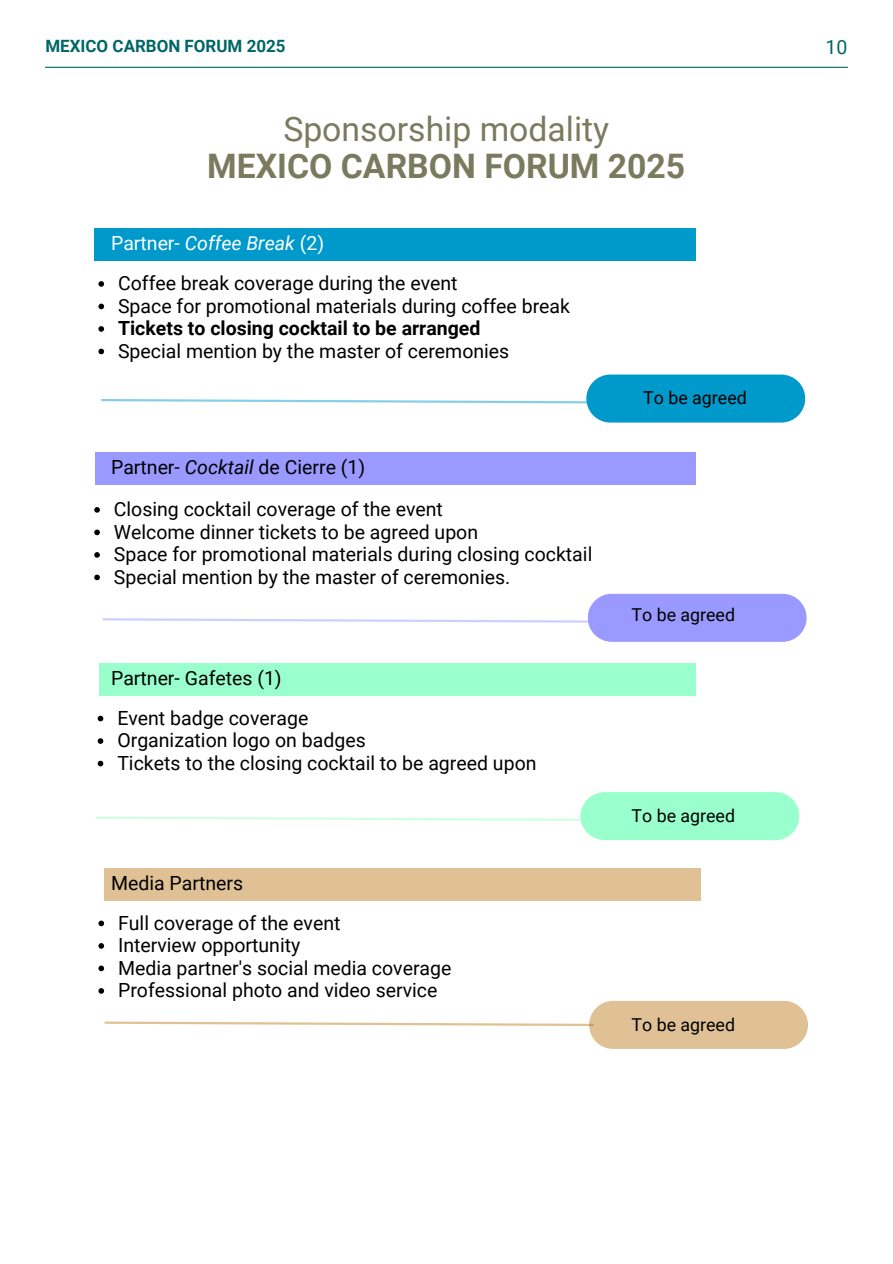
<style>
.page{position:relative;width:893px;height:1264px;background:#fff}
.page>*{position:absolute;margin:0;border:0;box-sizing:border-box;transform-origin:0 0}
.t1{font:700 33.75px/37.2px "Roboto";color:#7a7b5e;text-align:center}
.t2{font:19.5px "Roboto";color:#000}
.t3{font:700 19.5px "Roboto";color:#000}
.t4{font:19.5px "Roboto";color:#fff}
.t5{font:19.5px "Roboto";color:#066}
.t6{font:17.85px "Roboto";color:#000}
.t7{font:700 16.95px "Roboto";color:#066}
.s1{font-weight:400}
.s2{font-style:italic}
</style>
<div class="page">
<div style="left:94px;top:228px;width:601px;height:32px;background:#09c"></div>
<svg style="left:101px;top:399px;width:486px;height:5px"></svg>
<div style="left:586px;top:374px;width:218px;height:48px;background:#09c;border-radius:24px"></div>
<div style="left:95px;top:452px;width:600px;height:33px;background:#99f"></div>
<svg style="left:102px;top:618px;width:485px;height:4px"></svg>
<div style="left:587px;top:594px;width:219px;height:48px;background:#99f;border-radius:24px"></div>
<div style="left:589px;top:1000px;width:218px;height:48px;background:#dfc195;border-radius:24px"></div>
<svg style="left:104px;top:1021px;width:490px;height:5px"></svg>
<div style="left:104px;top:868px;width:596px;height:32px;background:#dfc195"></div>
<div style="left:99px;top:663px;width:596px;height:32px;background:#9fc"></div>
<svg style="left:95px;top:816px;width:485px;height:5px"></svg>
<div style="left:580px;top:792px;width:219px;height:48px;background:#9fc;border-radius:24px"></div>
<svg style="left:94px;top:507px;width:6px;height:5px"></svg>
<svg style="left:94px;top:529px;width:6px;height:6px"></svg>
<svg style="left:94px;top:552px;width:6px;height:5px"></svg>
<svg style="left:94px;top:574px;width:6px;height:6px"></svg>
<svg style="left:98px;top:281px;width:6px;height:6px"></svg>
<svg style="left:98px;top:303px;width:6px;height:6px"></svg>
<svg style="left:98px;top:326px;width:6px;height:6px"></svg>
<svg style="left:98px;top:348px;width:6px;height:6px"></svg>
<svg style="left:98px;top:715px;width:5px;height:6px"></svg>
<svg style="left:98px;top:738px;width:5px;height:6px"></svg>
<svg style="left:98px;top:760px;width:5px;height:6px"></svg>
<svg style="left:98px;top:920px;width:6px;height:6px"></svg>
<svg style="left:98px;top:943px;width:6px;height:5px"></svg>
<svg style="left:98px;top:965px;width:6px;height:6px"></svg>
<svg style="left:98px;top:988px;width:6px;height:5px"></svg>
<hr style="left:45px;top:67px;width:802px;height:1px;background:#066">
<p class="t7" style="left:45px;top:36px;width:241px">MEXICO CARBON FORUM 2025</p>
<h2 class="t5" style="left:825px;top:36px;width:23px">10</h2>
<p class="t1" style="left:207px;top:110px;width:479px"><span class="s1">Sponsorship modality<br></span>MEXICO CARBON FORUM 2025</p>
<p class="t4" style="left:111px;top:232px;width:214px">Partner- <span class="s2">Coffee Break</span> (2)</p>
<p class="t2" style="left:118px;top:272px;width:341px">Coffee break coverage during the event</p>
<h2 class="t2" style="left:118px;top:294px;width:453px">Space for promotional materials during coffee break</h2>
<p class="t3" style="left:118px;top:317px;width:363px">Tickets to closing cocktail to be arranged</p>
<p class="t2" style="left:118px;top:339px;width:392px">Special mention by the master of ceremonies</p>
<p class="t2" style="left:111px;top:456px;width:255px">Partner- <span class="s2">Cocktail</span> de Cierre (1)</p>
<p class="t2" style="left:114px;top:498px;width:330px">Closing cocktail coverage of the event</p>
<p class="t2" style="left:114px;top:520px;width:365px">Welcome dinner tickets to be agreed upon</p>
<p class="t2" style="left:114px;top:543px;width:480px">Space for promotional materials during closing cocktail</p>
<h2 class="t2" style="left:114px;top:565px;width:398px">Special mention by the master of ceremonies.</h2>
<h2 class="t2" style="left:111px;top:667px;width:172px">Partner- Gafetes (1)</h2>
<p class="t2" style="left:117px;top:706px;width:192px">Event badge coverage</p>
<p class="t2" style="left:117px;top:729px;width:250px">Organization logo on badges</p>
<h2 class="t2" style="left:117px;top:751px;width:420px">Tickets to the closing cocktail to be agreed upon</h2>
<h1 class="t2" style="left:111px;top:872px;width:133px">Media Partners</h1>
<p class="t2" style="left:118px;top:911px;width:224px">Full coverage of the event</p>
<h2 class="t2" style="left:118px;top:934px;width:184px">Interview opportunity</h2>
<p class="t2" style="left:118px;top:956px;width:335px">Media partner's social media coverage</p>
<p class="t2" style="left:118px;top:979px;width:321px">Professional photo and video service</p>
<p class="t6" style="left:643px;top:387px;width:105px">To be agreed</p>
<p class="t6" style="left:631px;top:604px;width:105px">To be agreed</p>
<h2 class="t6" style="left:631px;top:805px;width:105px">To be agreed</h2>
<p class="t6" style="left:631px;top:1014px;width:105px">To be agreed</p>
</div>
